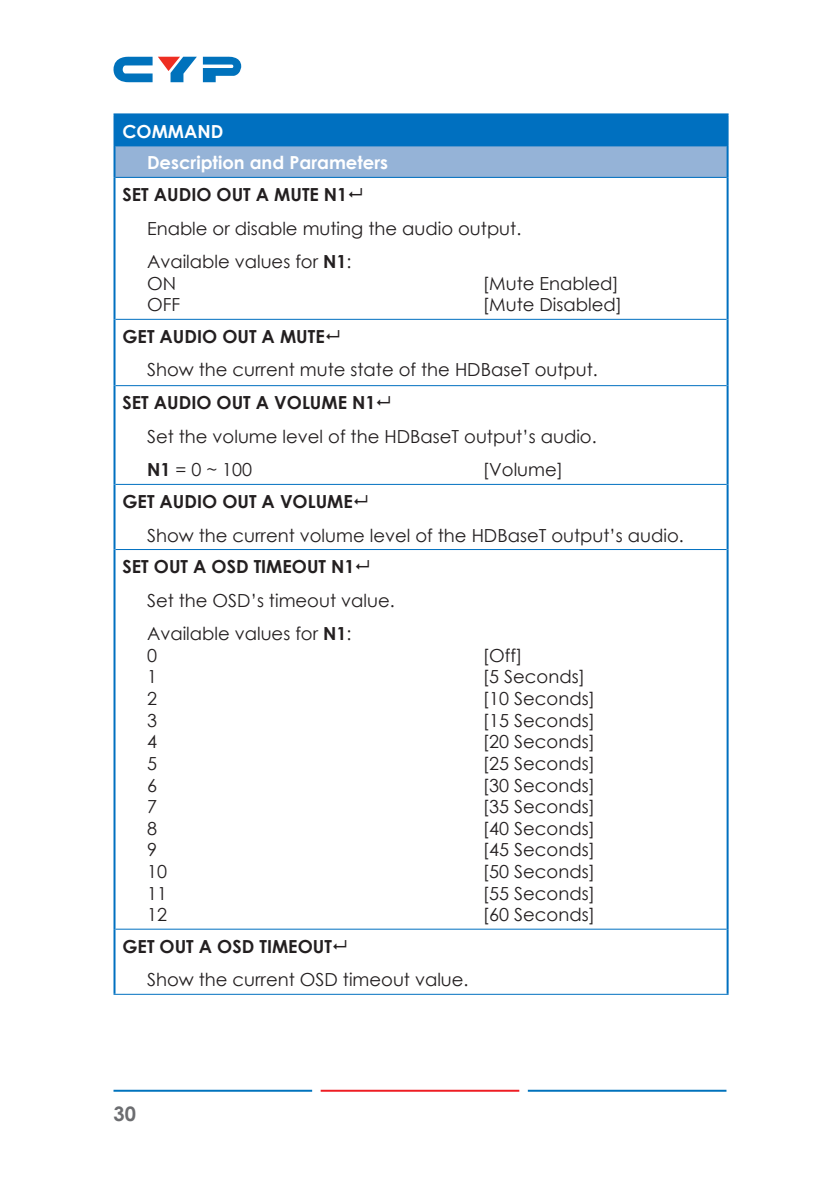
<style>
.page{position:relative;width:840px;height:1191px;background:#fff}
.page>*{position:absolute;margin:0;border:0;box-sizing:border-box;transform-origin:0 0}
.t1{font:700 20px "Century Gothic";color:#6c6d70}
.Table_D_-_Cell{font:18px/21.6px "Century Gothic";color:#231f20}
.Table_B_-_Header{font:700 18px "Century Gothic";color:#231f20}
.Table_D_-_Cell-2{font:700 18px "Century Gothic";color:#fff}
.Table_A_-_Header{font:700 18px "Century Gothic";color:#fff}
.s1{font-weight:700}
</style>
<div class="page">
<hr style="left:113px;top:1089px;width:199px;height:2px;background:#0073bd">
<hr style="left:527px;top:1089px;width:199px;height:2px;background:#0072bc">
<hr style="left:320px;top:1089px;width:199px;height:2px;background:#ee1d23">
<svg style="left:203px;top:56px;width:38px;height:26px"></svg>
<svg style="left:158px;top:57px;width:39px;height:25px"></svg>
<svg style="left:113px;top:56px;width:39px;height:26px"></svg>
<div style="left:114px;top:114px;width:613px;height:32px;background:#0070c0"></div>
<div style="left:114px;top:146px;width:613px;height:31px;background:#95b3d7"></div>
<hr style="left:113px;top:113px;width:615px;height:2px;background:#0070c0">
<hr style="left:115px;top:177px;width:611px;height:1px;background:#0070c0">
<hr style="left:115px;top:319px;width:611px;height:1px;background:#0070c0">
<hr style="left:115px;top:385px;width:611px;height:1px;background:#0070c0">
<hr style="left:115px;top:484px;width:611px;height:1px;background:#0070c0">
<hr style="left:115px;top:549px;width:611px;height:1px;background:#0070c0">
<hr style="left:115px;top:928px;width:611px;height:1px;background:#0070c0">
<hr style="left:113px;top:993px;width:615px;height:1px;background:#0070c0">
<hr style="left:113px;top:115px;width:2px;height:31px;background:#0070c0">
<hr style="left:113px;top:146px;width:2px;height:31px;background:#0070c0">
<hr style="left:113px;top:177px;width:2px;height:142px;background:#0070c0">
<hr style="left:113px;top:319px;width:2px;height:67px;background:#0070c0">
<hr style="left:113px;top:386px;width:2px;height:98px;background:#0070c0">
<hr style="left:113px;top:484px;width:2px;height:65px;background:#0070c0">
<hr style="left:113px;top:549px;width:2px;height:380px;background:#0070c0">
<hr style="left:113px;top:929px;width:2px;height:64px;background:#0070c0">
<hr style="left:726px;top:115px;width:2px;height:31px;background:#0070c0">
<hr style="left:726px;top:146px;width:2px;height:31px;background:#0070c0">
<hr style="left:726px;top:177px;width:2px;height:142px;background:#0070c0">
<hr style="left:726px;top:319px;width:2px;height:67px;background:#0070c0">
<hr style="left:726px;top:386px;width:2px;height:98px;background:#0070c0">
<hr style="left:726px;top:484px;width:2px;height:65px;background:#0070c0">
<hr style="left:726px;top:549px;width:2px;height:380px;background:#0070c0">
<hr style="left:726px;top:929px;width:2px;height:64px;background:#0070c0">
<p class="Table_A_-_Header" style="left:122px;top:118px;width:102px">COMMAND</p>
<p class="Table_D_-_Cell-2" style="left:147px;top:149px;width:242px">Description and Parameters</p>
<p class="Table_B_-_Header" style="left:122px;top:181px;width:226px">SET AUDIO OUT A MUTE N1</p>
<p class="Table_D_-_Cell" style="left:147px;top:217px;width:375px">Enable or disable muting the audio output.</p>
<p class="Table_D_-_Cell" style="left:147px;top:250px;width:206px">Available values for <span class="s1">N1</span>:<br>ON</p>
<p class="Table_D_-_Cell" style="left:482px;top:272px;width:137px">[Mute Enabled]</p>
<p class="Table_D_-_Cell" style="left:147px;top:294px;width:35px">OFF</p>
<p class="Table_D_-_Cell" style="left:482px;top:294px;width:141px">[Mute Disabled]</p>
<p class="Table_B_-_Header" style="left:122px;top:323px;width:203px">GET AUDIO OUT A MUTE</p>
<p class="Table_D_-_Cell" style="left:147px;top:359px;width:452px">Show the current mute state of the HDBaseT output.</p>
<p class="Table_B_-_Header" style="left:122px;top:389px;width:254px">SET AUDIO OUT A VOLUME N1</p>
<p class="Table_D_-_Cell" style="left:147px;top:425px;width:451px">Set the volume level of the HDBaseT output’s audio.</p>
<p class="Table_D_-_Cell" style="left:147px;top:459px;width:107px"><span class="s1">N1</span> = 0 ~ 100</p>
<p class="Table_D_-_Cell" style="left:482px;top:459px;width:82px">[Volume]</p>
<p class="Table_B_-_Header" style="left:122px;top:488px;width:232px">GET AUDIO OUT A VOLUME</p>
<p class="Table_D_-_Cell" style="left:147px;top:524px;width:538px">Show the current volume level of the HDBaseT output’s audio.</p>
<p class="Table_B_-_Header" style="left:122px;top:553px;width:233px">SET OUT A OSD TIMEOUT N1</p>
<p class="Table_D_-_Cell" style="left:147px;top:589px;width:249px">Set the OSD’s timeout value.</p>
<p class="Table_D_-_Cell" style="left:147px;top:622px;width:206px">Available values for <span class="s1">N1</span>:<br>0</p>
<p class="Table_D_-_Cell" style="left:482px;top:644px;width:41px">[Off]</p>
<p class="Table_D_-_Cell" style="left:147px;top:666px;width:11px">1</p>
<p class="Table_D_-_Cell" style="left:482px;top:666px;width:103px">[5 Seconds]</p>
<p class="Table_D_-_Cell" style="left:147px;top:687px;width:11px">2</p>
<p class="Table_D_-_Cell" style="left:482px;top:687px;width:113px">[10 Seconds]</p>
<p class="Table_D_-_Cell" style="left:147px;top:709px;width:11px">3</p>
<p class="Table_D_-_Cell" style="left:482px;top:709px;width:113px">[15 Seconds]</p>
<p class="Table_D_-_Cell" style="left:147px;top:730px;width:11px">4</p>
<p class="Table_D_-_Cell" style="left:482px;top:730px;width:113px">[20 Seconds]</p>
<p class="Table_D_-_Cell" style="left:147px;top:752px;width:11px">5</p>
<p class="Table_D_-_Cell" style="left:482px;top:752px;width:113px">[25 Seconds]</p>
<p class="Table_D_-_Cell" style="left:147px;top:774px;width:11px">6</p>
<p class="Table_D_-_Cell" style="left:482px;top:774px;width:113px">[30 Seconds]</p>
<p class="Table_D_-_Cell" style="left:147px;top:795px;width:11px">7</p>
<p class="Table_D_-_Cell" style="left:482px;top:795px;width:113px">[35 Seconds]</p>
<p class="Table_D_-_Cell" style="left:147px;top:817px;width:11px">8</p>
<p class="Table_D_-_Cell" style="left:482px;top:817px;width:113px">[40 Seconds]</p>
<p class="Table_D_-_Cell" style="left:147px;top:838px;width:11px">9</p>
<p class="Table_D_-_Cell" style="left:482px;top:838px;width:113px">[45 Seconds]</p>
<p class="Table_D_-_Cell" style="left:147px;top:860px;width:21px">10</p>
<p class="Table_D_-_Cell" style="left:482px;top:860px;width:113px">[50 Seconds]</p>
<p class="Table_D_-_Cell" style="left:147px;top:882px;width:21px">11</p>
<p class="Table_D_-_Cell" style="left:482px;top:882px;width:113px">[55 Seconds]</p>
<p class="Table_D_-_Cell" style="left:147px;top:903px;width:21px">12</p>
<p class="Table_D_-_Cell" style="left:482px;top:903px;width:113px">[60 Seconds]</p>
<p class="Table_B_-_Header" style="left:122px;top:932px;width:211px">GET OUT A OSD TIMEOUT</p>
<p class="Table_D_-_Cell" style="left:147px;top:968px;width:323px">Show the current OSD timeout value.</p>
<p class="t1" style="left:113px;top:1098px;width:24px">30</p>
</div>
